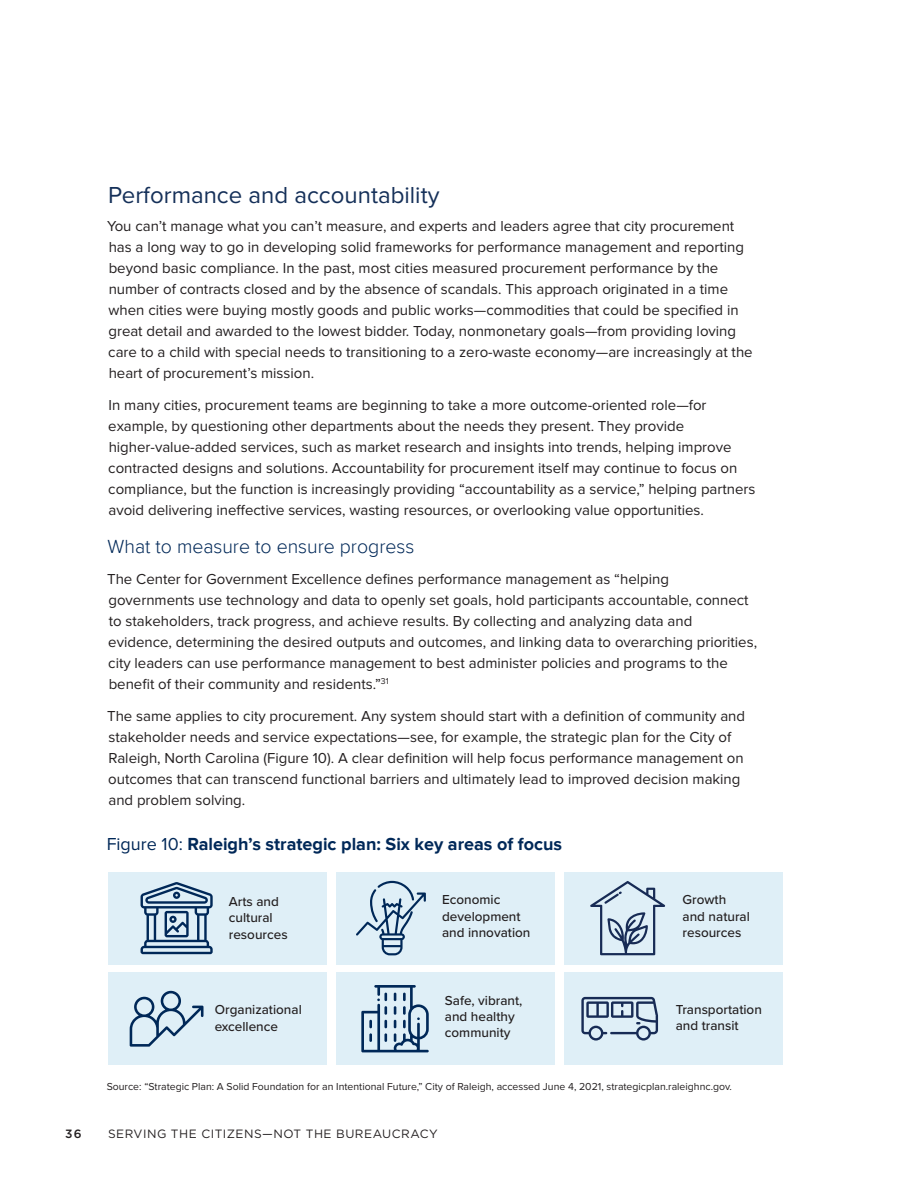
<style>
.page{position:relative;width:918px;height:1188px;background:#fff}
.page>*{position:absolute;margin:0;border:0;box-sizing:border-box;transform-origin:0 0}
.new_B-head{font:24px "Proxima Nova";color:#153059}
.t1{font:300 19.5px "Proxima Nova";color:#002858}
.t2{font:700 18px "Proxima Nova";color:#002858}
.t3{font:15px/21px "Proxima Nova";color:#231f20}
.t4{font:500 13.5px/16.2px "Proxima Nova";color:#231f20}
.t5{font:12px "Gotham";letter-spacing:.04em;color:#231f20}
.t6{font:500 12px "Gotham";color:#231f20}
.t7{font:10.5px "Proxima Nova";color:#231f20}
.s1{font-weight:400}
</style>
<div class="page">
<div style="left:108px;top:872px;width:218px;height:93px;background:#dfeff7"></div>
<div style="left:336px;top:872px;width:219px;height:93px;background:#dfeff7"></div>
<div style="left:564px;top:872px;width:219px;height:93px;background:#dfeff7"></div>
<div style="left:108px;top:972px;width:218px;height:93px;background:#dfeff7"></div>
<div style="left:336px;top:972px;width:219px;height:93px;background:#dfeff7"></div>
<svg style="left:141px;top:882px;width:72px;height:72px"></svg>
<svg style="left:361px;top:985px;width:68px;height:67px"></svg>
<svg style="left:590px;top:881px;width:75px;height:74px"></svg>
<svg style="left:130px;top:991px;width:74px;height:56px"></svg>
<svg style="left:356px;top:881px;width:70px;height:74px"></svg>
<div style="left:564px;top:972px;width:219px;height:93px;background:#dfeff7"></div>
<svg style="left:581px;top:997px;width:77px;height:44px"></svg>
<p class="new_B-head" style="left:108px;top:182px;width:333px">Performance and accountability</p>
<p class="t3" style="left:107px;top:216px;width:647px">You can’t manage what you can’t measure, and experts and leaders agree that city procurement has a long way to go in developing solid frameworks for performance management and reporting beyond basic compliance. In the past, most cities measured procurement performance by the number of contracts closed and by the absence of scandals. This approach originated in a time when cities were buying mostly goods and public works—commodities that could be specified in great detail and awarded to the lowest bidder. Today, nonmonetary goals—from providing loving care to a child with special needs to transitioning to a zero-waste economy—are increasingly at the heart of procurement’s mission.</p>
<p class="t3" style="left:108px;top:394px;width:649px">In many cities, procurement teams are beginning to take a more outcome-oriented role—for example, by questioning other departments about the needs they present. They provide higher-value-added services, such as market research and insights into trends, helping improve contracted designs and solutions. Accountability for procurement itself may continue to focus on compliance, but the function is increasingly providing “accountability as a service,” helping partners avoid delivering ineffective services, wasting resources, or overlooking value opportunities.</p>
<p class="t1" style="left:108px;top:535px;width:308px">What to measure to ensure progress</p>
<p class="t3" style="left:107px;top:569px;width:651px">The Center for Government Excellence defines performance management as “helping governments use technology and data to openly set goals, hold participants accountable, connect to stakeholders, track progress, and achieve results. By collecting and analyzing data and evidence, determining the desired outputs and outcomes, and linking data to overarching priorities, city leaders can use performance management to best administer policies and programs to the benefit of their community and residents.”<sup>31</sup></p>
<p class="t3" style="left:107px;top:706px;width:640px">The same applies to city procurement. Any system should start with a definition of community and stakeholder needs and service expectations—see, for example, the strategic plan for the City of Raleigh, North Carolina (Figure 10). A clear definition will help focus performance management on outcomes that can transcend functional barriers and ultimately lead to improved decision making and problem solving.</p>
<p class="t2" style="left:107px;top:834px;width:457px"><span class="s1">Figure 10:</span> Raleigh’s strategic plan: Six key areas of focus</p>
<p class="t4" style="left:229px;top:893px;width:60px">Arts and cultural resources</p>
<p class="t4" style="left:215px;top:1001px;width:89px">Organizational excellence</p>
<p class="t4" style="left:442px;top:891px;width:90px">Economic development and innovation</p>
<p class="t4" style="left:445px;top:992px;width:79px">Safe, vibrant, and healthy community</p>
<p class="t4" style="left:683px;top:891px;width:69px">Growth and natural resources</p>
<p class="t4" style="left:676px;top:1001px;width:88px">Transportation and transit</p>
<p class="t7" style="left:107px;top:1080px;width:627px">Source: “Strategic Plan: A Solid Foundation for an Intentional Future,” City of Raleigh, accessed June 4, 2021, strategicplan.raleighnc.gov.</p>
<p class="t6" style="left:65px;top:1126px;width:18px">36</p>
<p class="t5" style="left:108px;top:1126px;width:331px">SERVING THE CITIZENS—NOT THE BUREAUCRACY</p>
</div>
